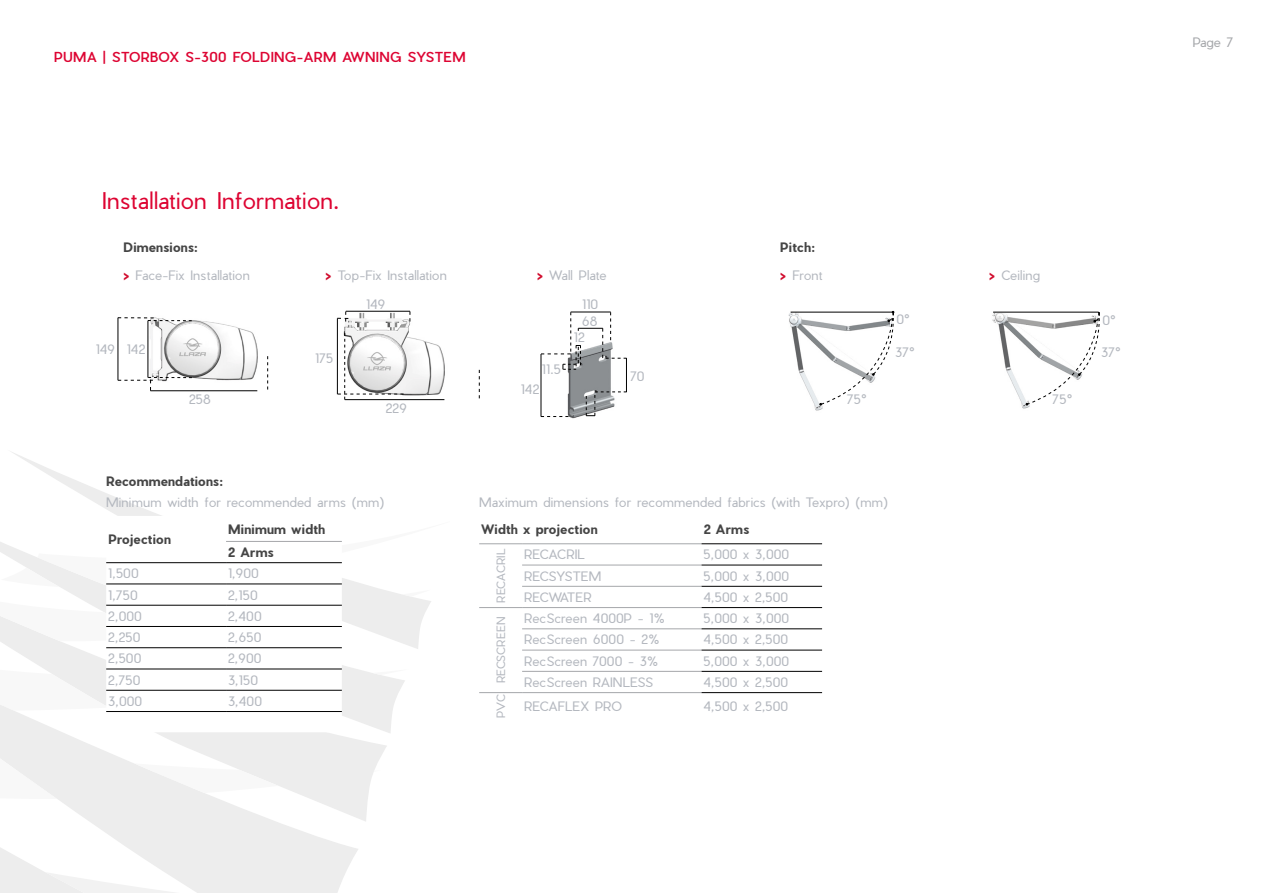
<style>
.page{position:relative;width:1263px;height:893px;background:#fff}
.page>*{position:absolute;margin:0;border:0;box-sizing:border-box;transform-origin:0 0}
.t1{font:300 22.5px "Pier Sans";letter-spacing:.025em;color:#dd0432}
.t2{font:500 13.5px "Pier Sans";letter-spacing:.035em;color:#dd0432}
.t3{font:300 12.75px/17.4px "Pier Sans";letter-spacing:.025em;color:#b4b8bf}
.t4{font:700 12.75px/23.4px "Pier Sans";letter-spacing:.025em;color:#454545}
.t5{font:300 12.75px "Pier Sans";letter-spacing:.005em;color:#b4b8bf}
.t6{font:300 12.75px "Pier Sans";letter-spacing:-.01em;color:#b4b8bf}
.t7{font:300 12.75px "Pier Sans";color:#a5a7aa}
.t8{font:300 11.25px "Pier Sans";letter-spacing:.025em;color:#b4b8bf}
.s1{font-weight:700;color:#d10d2e}
</style>
<div class="page">
<svg style="left:341px;top:736px;width:46px;height:85px;fill:#ededed"></svg>
<svg style="left:0;top:641px;width:392px;height:92px"></svg>
<svg style="left:7px;top:452px;width:412px;height:197px"></svg>
<svg style="left:0;top:521px;width:431px;height:120px"></svg>
<svg style="left:0;top:658px;width:405px;height:53px"></svg>
<svg style="left:374px;top:770px;width:6px;height:2px"></svg>
<svg style="left:0;top:719px;width:341px;height:174px"></svg>
<hr style="left:118px;top:318px;width:1px;height:62px;background:#000">
<svg style="left:267px;top:356px;width:1px;height:33px"></svg>
<hr style="left:150px;top:390px;width:107px;height:1px;background:#000">
<img style="left:147px;top:320px;width:111px;height:61px">
<svg style="left:118px;top:317px;width:74px;height:4px"></svg>
<svg style="left:118px;top:377px;width:74px;height:14px"></svg>
<hr style="left:148px;top:321px;width:1px;height:57px;background:#000">
<hr style="left:337px;top:318px;width:1px;height:76px;background:#000">
<img style="left:343px;top:312px;width:102px;height:84px">
<svg style="left:338px;top:333px;width:66px;height:66px"></svg>
<svg style="left:479px;top:370px;width:1px;height:28px"></svg>
<hr style="left:345px;top:399px;width:99px;height:1px;background:#000">
<svg style="left:337px;top:311px;width:11px;height:11px"></svg>
<hr style="left:346px;top:311px;width:64px;height:1px;background:#000">
<img style="left:567px;top:370px;width:54px;height:49px">
<img style="left:1000px;top:333px;width:30px;height:76px">
<img style="left:992px;top:311px;width:107px;height:22px">
<hr style="left:993px;top:312px;width:105px;height:1px;background:#000">
<svg style="left:1026px;top:312px;width:74px;height:93px"></svg>
<img style="left:788px;top:311px;width:35px;height:100px">
<svg style="left:820px;top:311px;width:75px;height:94px"></svg>
<svg style="left:106px;top:516px;width:236px;height:216px"></svg>
<hr style="left:226px;top:541px;width:116px;height:1px;background:#a5a7aa">
<hr style="left:106px;top:562px;width:120px;height:1px;background:#000">
<hr style="left:226px;top:562px;width:116px;height:1px;background:#000">
<hr style="left:106px;top:584px;width:120px;height:1px;background:#000">
<hr style="left:226px;top:584px;width:116px;height:1px;background:#000">
<hr style="left:106px;top:605px;width:120px;height:1px;background:#000">
<hr style="left:226px;top:605px;width:116px;height:1px;background:#000">
<hr style="left:106px;top:626px;width:120px;height:1px;background:#000">
<hr style="left:226px;top:626px;width:116px;height:1px;background:#000">
<hr style="left:106px;top:647px;width:120px;height:1px;background:#000">
<hr style="left:226px;top:647px;width:116px;height:1px;background:#000">
<hr style="left:106px;top:669px;width:120px;height:1px;background:#000">
<hr style="left:226px;top:669px;width:116px;height:1px;background:#000">
<hr style="left:106px;top:690px;width:120px;height:1px;background:#000">
<hr style="left:226px;top:690px;width:116px;height:1px;background:#000">
<hr style="left:106px;top:711px;width:120px;height:1px;background:#000">
<hr style="left:226px;top:711px;width:116px;height:1px;background:#000">
<svg style="left:479px;top:544px;width:343px;height:150px"></svg>
<hr style="left:479px;top:543px;width:43px;height:1px;background:#a5a7aa">
<hr style="left:522px;top:543px;width:179px;height:1px;background:#a5a7aa">
<hr style="left:522px;top:565px;width:179px;height:1px;background:#a5a7aa">
<hr style="left:522px;top:586px;width:179px;height:1px;background:#a5a7aa">
<hr style="left:479px;top:607px;width:43px;height:1px;background:#a5a7aa">
<hr style="left:522px;top:607px;width:179px;height:1px;background:#a5a7aa">
<hr style="left:522px;top:629px;width:179px;height:1px;background:#a5a7aa">
<hr style="left:522px;top:650px;width:179px;height:1px;background:#a5a7aa">
<hr style="left:522px;top:671px;width:179px;height:1px;background:#a5a7aa">
<hr style="left:479px;top:692px;width:43px;height:1px;background:#a5a7aa">
<hr style="left:522px;top:692px;width:179px;height:1px;background:#a5a7aa">
<hr style="left:701px;top:543px;width:121px;height:1px;background:#000">
<hr style="left:701px;top:565px;width:121px;height:1px;background:#000">
<hr style="left:701px;top:586px;width:121px;height:1px;background:#000">
<hr style="left:701px;top:607px;width:121px;height:1px;background:#000">
<hr style="left:701px;top:629px;width:121px;height:1px;background:#000">
<hr style="left:701px;top:650px;width:121px;height:1px;background:#000">
<hr style="left:701px;top:671px;width:121px;height:1px;background:#000">
<hr style="left:701px;top:692px;width:121px;height:1px;background:#000">
<svg style="left:542px;top:416px;width:26px;height:1px"></svg>
<hr style="left:541px;top:354px;width:1px;height:63px;background:#000">
<hr style="left:626px;top:358px;width:1px;height:34px;background:#000">
<svg style="left:586px;top:392px;width:41px;height:24px"></svg>
<svg style="left:541px;top:312px;width:86px;height:58px"></svg>
<p class="t2" style="left:54px;top:48px;width:413px">PUMA | STORBOX S-300 FOLDING-ARM AWNING SYSTEM</p>
<h1 class="t1" style="left:102px;top:186px;width:238px">Installation Information.</h1>
<p class="t4" style="left:124px;top:236px;width:75px">Dimensions:</p>
<p class="t3" style="left:124px;top:266px;width:128px"><span class="s1">&gt;</span> Face-Fix Installation</p>
<p class="t3" style="left:326px;top:266px;width:123px"><span class="s1">&gt;</span> Top-Fix Installation</p>
<p class="t3" style="left:96px;top:341px;width:51px">149 142</p>
<p class="t3" style="left:189px;top:391px;width:23px">258</p>
<p class="t3" style="left:315px;top:349px;width:19px">175</p>
<p class="t3" style="left:366px;top:295px;width:21px">149</p>
<p class="t3" style="left:386px;top:399px;width:23px">229</p>
<p class="t4" style="left:106px;top:469px;width:118px">Recommendations:</p>
<p class="t3" style="left:106px;top:494px;width:280px">Minimum width for recommended arms (mm)</p>
<p class="t4" style="left:108px;top:528px;width:64px">Projection</p>
<p class="t4" style="left:228px;top:517px;width:99px">Minimum width<br>2 Arms</p>
<p class="t3" style="left:108px;top:565px;width:32px">1,500</p>
<p class="t3" style="left:228px;top:565px;width:32px">1,900</p>
<p class="t3" style="left:108px;top:586px;width:31px">1,750</p>
<p class="t3" style="left:228px;top:586px;width:31px">2,150</p>
<p class="t3" style="left:108px;top:607px;width:35px">2,000</p>
<p class="t3" style="left:228px;top:607px;width:35px">2,400</p>
<p class="t3" style="left:108px;top:629px;width:34px">2,250</p>
<p class="t3" style="left:228px;top:629px;width:35px">2,650</p>
<p class="t3" style="left:108px;top:650px;width:34px">2,500</p>
<p class="t3" style="left:228px;top:650px;width:35px">2,900</p>
<p class="t3" style="left:108px;top:671px;width:34px">2,750</p>
<p class="t3" style="left:228px;top:671px;width:31px">3,150</p>
<p class="t3" style="left:108px;top:692px;width:35px">3,000</p>
<p class="t3" style="left:228px;top:692px;width:35px">3,400</p>
<p class="t4" style="left:780px;top:236px;width:36px">Pitch:</p>
<p class="t3" style="left:537px;top:266px;width:71px"><span class="s1">&gt;</span> Wall Plate</p>
<p class="t3" style="left:989px;top:266px;width:52px"><span class="s1">&gt;</span> Ceiling</p>
<p class="t3" style="left:780px;top:266px;width:44px"><span class="s1">&gt;</span> Front</p>
<p class="t3" style="left:542px;top:361px;width:20px">11.5</p>
<p class="t3" style="left:521px;top:380px;width:20px">142</p>
<p class="t3" style="left:582px;top:295px;width:18px">110<br>68</p>
<p class="t3" style="left:574px;top:329px;width:12px">12</p>
<p class="t3" style="left:630px;top:367px;width:15px">70</p>
<p class="t3" style="left:847px;top:391px;width:21px">75°</p>
<p class="t3" style="left:896px;top:311px;width:15px">0°</p>
<p class="t3" style="left:1102px;top:311px;width:15px">0°</p>
<p class="t3" style="left:895px;top:343px;width:21px">37°</p>
<p class="t3" style="left:1053px;top:391px;width:21px">75°</p>
<p class="t3" style="left:1101px;top:344px;width:21px">37°</p>
<p class="t3" style="left:479px;top:494px;width:410px">Maximum dimensions for recommended fabrics (with Texpro) (mm)</p>
<p class="t4" style="left:481px;top:517px;width:118px">Width x projection</p>
<p class="t4" style="left:704px;top:517px;width:47px">2 Arms</p>
<p class="t8" style="left:493px;top:602px;width:55px;rotate:-90deg">RECACRIL</p>
<p class="t3" style="left:524px;top:546px;width:62px">RECACRIL</p>
<p class="t3" style="left:703px;top:546px;width:87px">5,000 x 3,000</p>
<p class="t5" style="left:524px;top:568px;width:79px">RECSYSTEM</p>
<p class="t3" style="left:703px;top:567px;width:87px">5,000 x 3,000</p>
<p class="t6" style="left:524px;top:589px;width:69px">RECWATER</p>
<p class="t3" style="left:703px;top:588px;width:86px">4,500 x 2,500</p>
<p class="t8" style="left:493px;top:683px;width:68px;rotate:-90deg">RECSCREEN</p>
<p class="t3" style="left:524px;top:610px;width:142px">RecScreen 4000P - 1%</p>
<p class="t3" style="left:703px;top:610px;width:87px">5,000 x 3,000</p>
<p class="t3" style="left:524px;top:631px;width:137px">RecScreen 6000 - 2%</p>
<p class="t3" style="left:703px;top:631px;width:86px">4,500 x 2,500</p>
<p class="t3" style="left:524px;top:652px;width:135px">RecScreen 7000 - 3%</p>
<p class="t3" style="left:703px;top:652px;width:87px">5,000 x 3,000</p>
<p class="t3" style="left:524px;top:673px;width:130px">RecScreen RAINLESS</p>
<p class="t3" style="left:703px;top:673px;width:86px">4,500 x 2,500</p>
<p class="t8" style="left:493px;top:718px;width:25px;rotate:-90deg">PVC</p>
<p class="t3" style="left:524px;top:697px;width:99px">RECAFLEX PRO</p>
<p class="t3" style="left:703px;top:697px;width:86px">4,500 x 2,500</p>
<p class="t7" style="left:1193px;top:34px;width:42px">Page 7</p>
</div>
